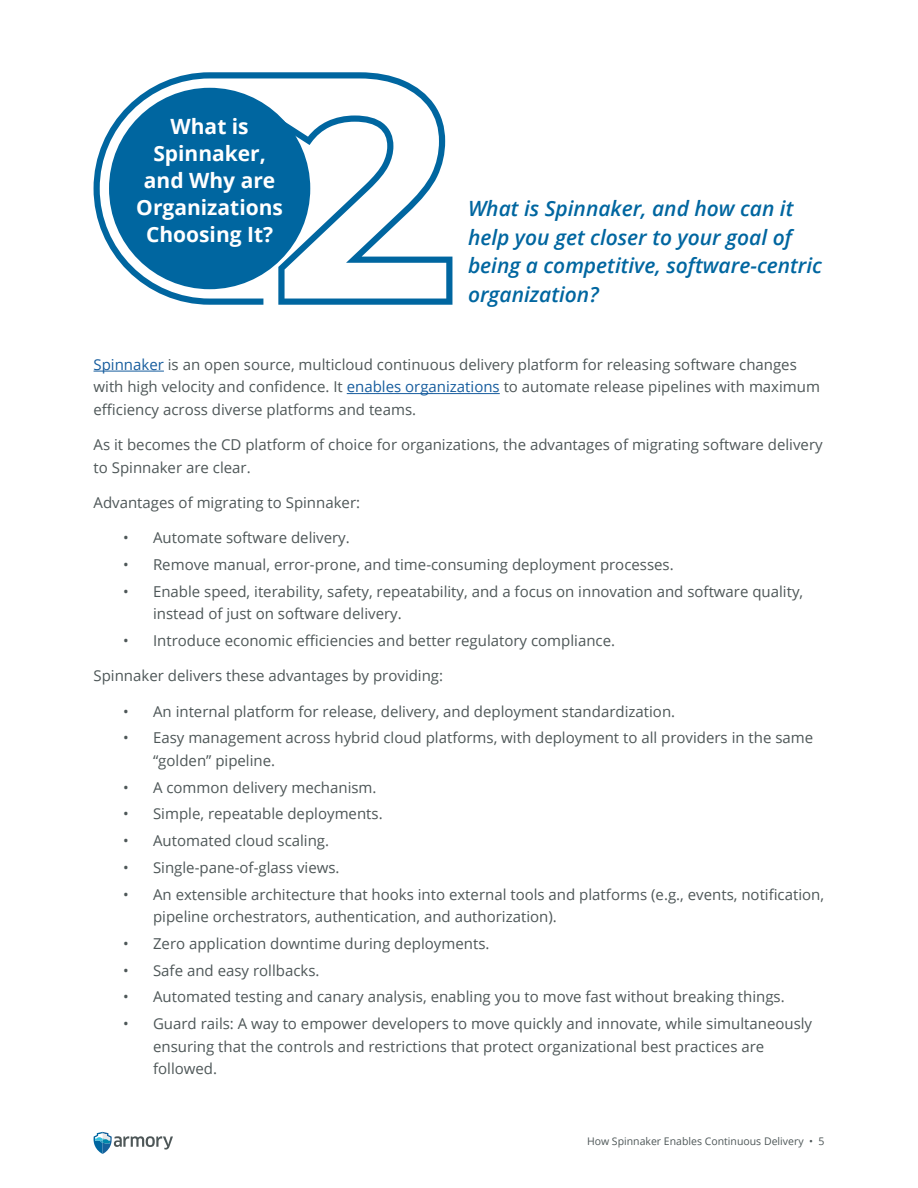
<style>
.page{position:relative;width:918px;height:1188px;background:#fff}
.page>*{position:absolute;margin:0;border:0;box-sizing:border-box;transform-origin:0 0}
.t1{font:italic 600 21px/28.5px "Open Sans";color:#0066a0}
.t2{font:700 21px/27px "Open Sans";color:#fff;text-align:center}
.Bullet{font:15px/22.5px "Open Sans";color:#4e5758}
.text{font:15px/22.5px "Open Sans";color:#4e5758}
.t3{font:10.5px "Open Sans";color:#4e5758}
.s1{color:#175d9e}
</style>
<div class="page">
<svg style="left:94px;top:1132px;width:79px;height:22px"></svg>
<svg style="left:94px;top:72px;width:358px;height:233px"></svg>
<div style="left:109px;top:88px;width:201px;height:201px;background:#0066a0;border-radius:50%"></div>
<hr style="left:94px;top:371px;width:70px;height:1px;background:#175d9e">
<hr style="left:347px;top:393px;width:153px;height:1px;background:#175d9e">
<p class="t2" style="left:136px;top:112px;width:148px">What is<br>Spinnaker, and Why are<br>Organizations<br>Choosing It?</p>
<p class="t1" style="left:468px;top:194px;width:356px">What is Spinnaker, and how can it help you get closer to your goal of being a competitive, software-centric organization?</p>
<p class="text" style="left:94px;top:353px;width:728px"><span class="s1">Spinnaker</span> is an open source, multicloud continuous delivery platform for releasing software changes with high velocity and confidence. It <span class="s1">enables organizations</span> to automate release pipelines with maximum efficiency across diverse platforms and teams.</p>
<p class="text" style="left:94px;top:433px;width:731px">As it becomes the CD platform of choice for organizations, the advantages of migrating software delivery to Spinnaker are clear.</p>
<p class="text" style="left:94px;top:491px;width:268px">Advantages of migrating to Spinnaker:</p>
<p class="Bullet" style="left:123px;top:526px;width:228px">• Automate software delivery.</p>
<p class="Bullet" style="left:123px;top:553px;width:552px">• Remove manual, error-prone, and time-consuming deployment processes.</p>
<p class="Bullet" style="left:153px;top:580px;width:652px;text-indent:-30px">• Enable speed, iterability, safety, repeatability, and a focus on innovation and software quality, instead of just on software delivery.</p>
<p class="Bullet" style="left:123px;top:629px;width:493px">• Introduce economic efficiencies and better regulatory compliance.</p>
<p class="text" style="left:94px;top:664px;width:351px">Spinnaker delivers these advantages by providing:</p>
<p class="Bullet" style="left:123px;top:699px;width:553px">• An internal platform for release, delivery, and deployment standardization.</p>
<p class="Bullet" style="left:153px;top:726px;width:662px;text-indent:-30px">• Easy management across hybrid cloud platforms, with deployment to all providers in the same “golden” pipeline.</p>
<p class="Bullet" style="left:123px;top:775px;width:255px">• A common delivery mechanism.</p>
<p class="Bullet" style="left:123px;top:802px;width:261px">• Simple, repeatable deployments.</p>
<p class="Bullet" style="left:123px;top:829px;width:207px">• Automated cloud scaling.</p>
<p class="Bullet" style="left:123px;top:856px;width:218px">• Single-pane-of-glass views.</p>
<p class="Bullet" style="left:153px;top:882px;width:673px;text-indent:-30px">• An extensible architecture that hooks into external tools and platforms (e.g., events, notification, pipeline orchestrators, authentication, and authorization).</p>
<p class="Bullet" style="left:123px;top:932px;width:368px">• Zero application downtime during deployments.</p>
<p class="Bullet" style="left:123px;top:958px;width:198px">• Safe and easy rollbacks.</p>
<p class="Bullet" style="left:123px;top:985px;width:663px">• Automated testing and canary analysis, enabling you to move fast without breaking things.</p>
<p class="Bullet" style="left:153px;top:1012px;width:661px;text-indent:-30px">• Guard rails: A way to empower developers to move quickly and innovate, while simultaneously ensuring that the controls and restrictions that protect organizational best practices are followed.</p>
<p class="t3" style="left:587px;top:1134px;width:239px">How Spinnaker Enables Continuous Delivery • 5</p>
</div>
